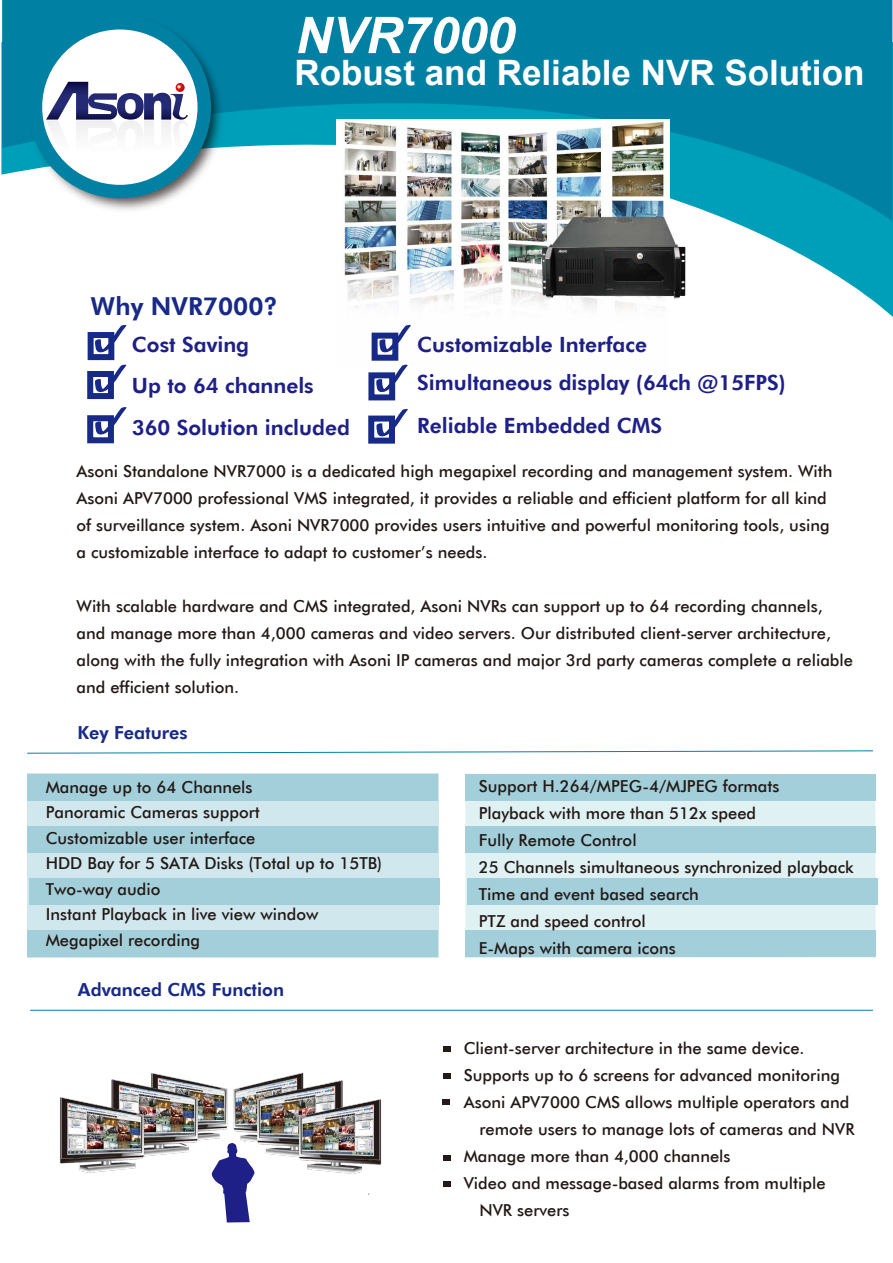
<style>
.page{position:relative;width:893px;height:1263px;background:#fff}
.page>*{position:absolute;margin:0;border:0;box-sizing:border-box;transform-origin:0 0}
.t1{font:italic 700 50.55px "Arial";color:#fff}
.t2{font:700 34.95px "Arial";color:#fff}
.t3{font:800 24.75px "Futura BT";color:#172a88}
.t4{font:800 21px/40.5px "Futura BT";color:#1e2088}
.t5{font:800 18px "Futura BT";color:#182a88}
.t6{font:500 16.5px/27px "Futura BT";color:#231916}
</style>
<div class="page">
<img style="left:151px;top:1073px;width:65px;height:67px">
<svg style="left:1px;top:42px;width:892px;height:275px"></svg>
<svg style="left:2px;top:0;width:890px;height:221px;background:#1791af"></svg>
<img style="left:336px;top:120px;width:333px;height:241px">
<svg style="left:27px;top:750px;width:846px;height:4px"></svg>
<img style="left:24px;top:11px;width:205px;height:205px">
<svg style="left:35px;top:23px;width:169px;height:169px"></svg>
<div style="left:29px;top:16px;width:182px;height:182px;border:14px solid #0081a4;border-radius:50%"></div>
<svg style="left:46px;top:82px;width:142px;height:90px"></svg>
<hr style="left:30px;top:1010px;width:843px;height:1px;background:#0081a4">
<div style="left:28px;top:774px;width:411px;height:184px;background:#d0e7ee"></div>
<div style="left:27px;top:774px;width:411px;height:27px;background:#a3cfdb"></div>
<div style="left:27px;top:826px;width:411px;height:27px;background:#a3cfdb"></div>
<div style="left:29px;top:878px;width:411px;height:27px;background:#a3cfdb"></div>
<div style="left:28px;top:930px;width:410px;height:27px;background:#a3cfdb"></div>
<div style="left:465px;top:774px;width:411px;height:184px;background:#e0f1f4"></div>
<div style="left:465px;top:774px;width:410px;height:27px;background:#a3cfdb"></div>
<div style="left:465px;top:826px;width:410px;height:27px;background:#a3cfdb"></div>
<div style="left:467px;top:878px;width:410px;height:27px;background:#a3cfdb"></div>
<div style="left:465px;top:930px;width:411px;height:27px;background:#a3cfdb"></div>
<svg style="left:211px;top:1158px;width:44px;height:64px"></svg>
<img style="left:111px;top:1076px;width:90px;height:80px">
<img style="left:216px;top:1072px;width:88px;height:86px">
<div style="left:88px;top:332px;width:26px;height:28px;border:6px solid #172a88"></div>
<svg style="left:95px;top:325px;width:32px;height:28px"></svg>
<div style="left:87px;top:371px;width:27px;height:28px;border:6px solid #172a88"></div>
<div style="left:443px;top:1046px;width:7px;height:6px;background:#231916"></div>
<svg style="left:443px;top:1181px;width:7px;height:5px"></svg>
<svg style="left:443px;top:1155px;width:7px;height:5px"></svg>
<div style="left:443px;top:1099px;width:7px;height:6px;background:#231916"></div>
<div style="left:443px;top:1073px;width:7px;height:6px;background:#231916"></div>
<svg style="left:95px;top:364px;width:32px;height:29px"></svg>
<div style="left:87px;top:415px;width:27px;height:28px;border:6px solid #172a88"></div>
<svg style="left:95px;top:407px;width:32px;height:28px"></svg>
<div style="left:372px;top:333px;width:26px;height:28px;border:6px solid #172a88"></div>
<svg style="left:379px;top:324px;width:33px;height:29px"></svg>
<div style="left:368px;top:372px;width:27px;height:28px;border:6px solid #172a88"></div>
<svg style="left:376px;top:364px;width:32px;height:29px"></svg>
<div style="left:368px;top:416px;width:27px;height:28px;border:6px solid #172a88"></div>
<svg style="left:376px;top:409px;width:32px;height:28px"></svg>
<img style="left:538px;top:208px;width:153px;height:95px">
<img style="left:60px;top:1094px;width:88px;height:79px">
<img style="left:253px;top:1077px;width:90px;height:88px">
<img style="left:295px;top:1096px;width:87px;height:78px">
<h1 class="t1" style="left:296px;top:2px;width:221px">NVR7000</h1>
<h2 class="t2" style="left:294px;top:49px;width:571px">Robust and Reliable NVR Solution</h2>
<h3 class="t3" style="left:91px;top:291px;width:189px">Why NVR7000?</h3>
<p class="t4" style="left:132px;top:324px;width:183px">Cost Saving<br>Up to 64 channels</p>
<p class="t4" style="left:132px;top:407px;width:220px">360 Solution included</p>
<p class="t4" style="left:417px;top:324px;width:231px">Customizable Interface</p>
<p class="t4" style="left:417px;top:362px;width:370px">Simultaneous display (64ch @15FPS)</p>
<p class="t4" style="left:417px;top:405px;width:246px">Reliable Embedded CMS</p>
<p class="t6" style="left:76px;top:458px;width:758px">Asoni Standalone NVR7000 is a dedicated high megapixel recording and management system. With Asoni APV7000 professional VMS integrated, it provides a reliable and efficient platform for all kind of surveillance system. Asoni NVR7000 provides users intuitive and powerful monitoring tools, using a customizable interface to adapt to customer’s needs.</p>
<p class="t6" style="left:76px;top:593px;width:778px">With scalable hardware and CMS integrated, Asoni NVRs can support up to 64 recording channels, and manage more than 4,000 cameras and video servers. Our distributed client-server architecture, along with the fully integration with Asoni IP cameras and major 3rd party cameras complete a reliable and efficient solution.</p>
<p class="t5" style="left:77px;top:722px;width:112px">Key Features</p>
<p class="t6" style="left:46px;top:774px;width:338px;line-height:25.5px">Manage up to 64 Channels<br>Panoramic Cameras support<br>Customizable user interface<br>HDD Bay for 5 SATA Disks (Total up to 15TB)<br>Two-way audio<br>Instant Playback in live view window<br>Megapixel recording</p>
<p class="t5" style="left:78px;top:979px;width:208px">Advanced CMS Function</p>
<p class="t6" style="left:479px;top:772px;width:376px">Support H.264/MPEG-4/MJPEG formats<br>Playback with more than 512x speed<br>Fully Remote Control<br>25 Channels simultaneous synchronized playback<br>Time and event based search<br>PTZ and speed control<br>E-Maps with camera icons</p>
<p class="t6" style="left:464px;top:1035px;width:342px">Client-server architecture in the same device.</p>
<p class="t6" style="left:464px;top:1062px;width:378px">Supports up to 6 screens for advanced monitoring</p>
<p class="t6" style="left:464px;top:1089px;width:387px">Asoni APV7000 CMS allows multiple operators and</p>
<p class="t6" style="left:479px;top:1116px;width:377px">remote users to manage lots of cameras and NVR</p>
<p class="t6" style="left:464px;top:1143px;width:268px">Manage more than 4,000 channels</p>
<p class="t6" style="left:464px;top:1170px;width:363px">Video and message-based alarms from multiple</p>
<p class="t6" style="left:479px;top:1197px;width:92px">NVR servers</p>
</div>
